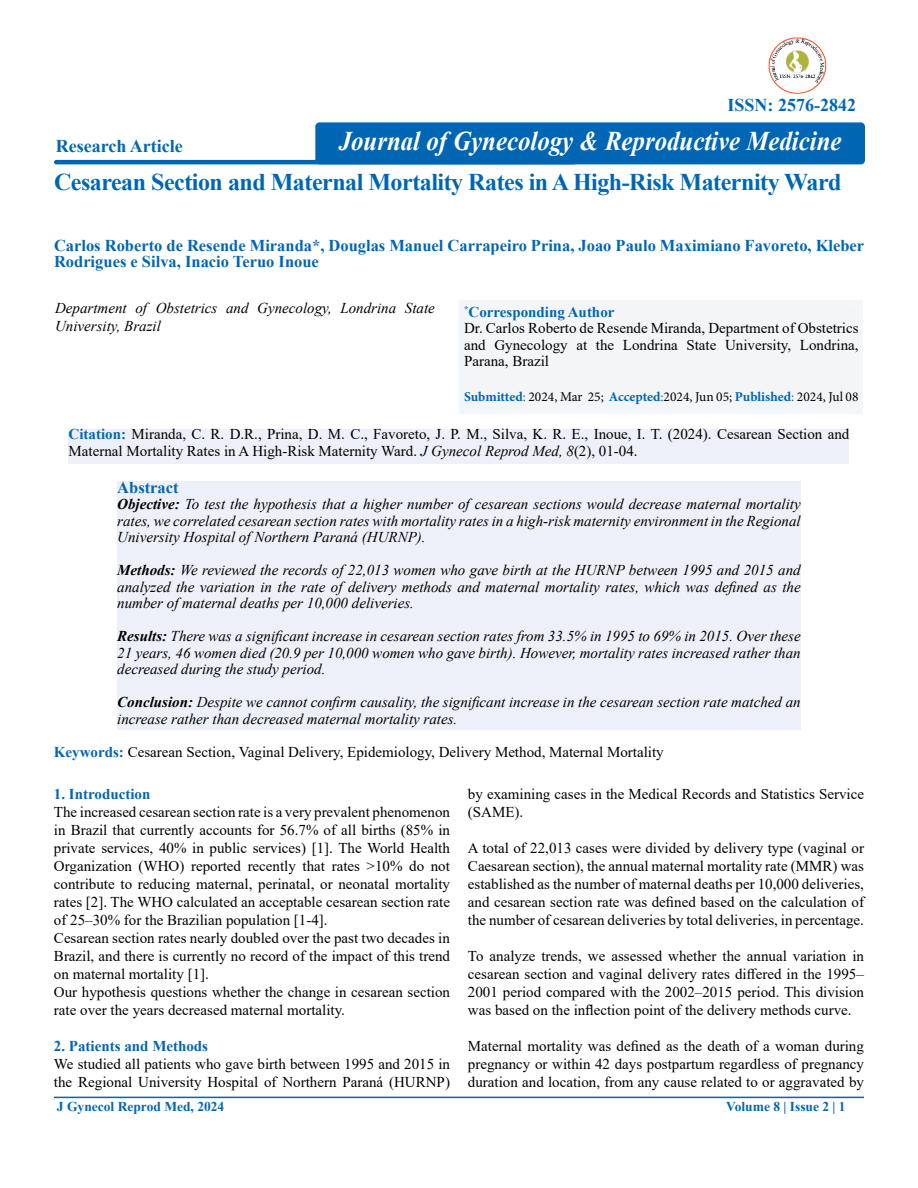
<style>
.page{position:relative;width:918px;height:1188px;background:#fff}
.page>*{position:absolute;margin:0;border:0;box-sizing:border-box;transform-origin:0 0}
.t1{font:italic 700 27px "Times New Roman";color:#fff;scale:.92 1}
.t2{font:700 24px "Times New Roman";letter-spacing:-.02em;color:#0066b3}
.t3{font:700 18px "Times New Roman";color:#0066b3}
.t4{font:700 16.5px/16.5px "Times New Roman";color:#0066b3}
.t5{font:15px/18px "Times New Roman";color:#000}
.t6{font:italic 15px/16.5px "Times New Roman";color:#000;text-align:justify}
.t7{font:700 15px "Times New Roman";color:#0066b3}
.t8{font:13.5px "Minion Pro";color:#000}
.t9{font:700 13.5px "Times New Roman";color:#0066b3}
.s1{font-weight:700;color:#0066b3}
.s2{color:#0066b3}
.s3{font-style:italic}
.s4{font-weight:700}
</style>
<div class="page">
<hr style="left:54px;top:160px;width:523px;height:4px;background:#0066b3;border-radius:2px">
<hr style="left:54px;top:1097px;width:810px;height:1px;background:#0066b3">
<div style="left:315px;top:122px;width:550px;height:42px;background:#0066b3;border-radius:4px"></div>
<div style="left:446px;top:289px;width:430px;height:127px;background:#f3f5f7"></div>
<div style="left:117px;top:482px;width:684px;height:248px;background:#eef0f9"></div>
<img style="left:768px;top:37px;width:59px;height:57px">
<div style="left:69px;top:429px;width:780px;height:35px;background:#eef0f9"></div>
<p class="t3" style="left:56px;top:133px;width:129px">Research Article</p>
<p class="t3" style="left:728px;top:92px;width:130px">ISSN: 2576-2842</p>
<h1 class="t1" style="left:339px;top:122px;width:548px">Journal of Gynecology &amp; Reproductive Medicine</h1>
<h2 class="t2" style="left:54px;top:164px;width:789px">Cesarean Section and Maternal Mortality Rates in A High-Risk Maternity Ward</h2>
<p class="t4" style="left:54px;top:236px;width:812px">Carlos Roberto de Resende Miranda*, Douglas Manuel Carrapeiro Prina, Joao Paulo Maximiano Favoreto, Kleber<br>Rodrigues e Silva, Inacio Teruo Inoue</p>
<p class="t5" style="left:464px;top:303px;width:396px;line-height:16.5px"><sup>*</sup><span class="s1">Corresponding Author<br></span>Dr. Carlos Roberto de Resende Miranda, Department of Obstetrics and Gynecology at the Londrina State University, Londrina, Parana, Brazil</p>
<p class="t8" style="left:464px;top:388px;width:396px"><span class="s1">Submitted</span><span class="s2">:</span> 2024, Mar 25; <span class="s1">Accepted</span><span class="s2">:</span>2024, Jun 05; <span class="s1">Published</span><span class="s2">:</span> 2024, Jul 08</p>
<p class="t6" style="left:55px;top:298px;width:381px;line-height:18px">Department of Obstetrics and Gynecology, Londrina State<br>University, Brazil</p>
<p class="t5" style="left:69px;top:426px;width:782px;line-height:16.5px"><span class="s1">Citation:</span> Miranda, C. R. D.R., Prina, D. M. C., Favoreto, J. P. M., Silva, K. R. E., Inoue, I. T. (2024). Cesarean Section and<br>Maternal Mortality Rates in A High-Risk Maternity Ward. <span class="s3">J Gynecol Reprod Med, 8</span>(2), 01-04.</p>
<p class="t4" style="left:117px;top:478px;width:63px">Abstract</p>
<p class="t6" style="left:117px;top:496px;width:685px"><span class="s4">Objective:</span> To test the hypothesis that a higher number of cesarean sections would decrease maternal mortality rates, we correlated cesarean section rates with mortality rates in a high-risk maternity environment in the Regional University Hospital of Northern Paraná (HURNP).</p>
<p class="t6" style="left:117px;top:562px;width:685px"><span class="s4">Methods:</span> We reviewed the records of 22,013 women who gave birth at the HURNP between 1995 and 2015 and analyzed the variation in the rate of delivery methods and maternal mortality rates, which was defined as the number of maternal deaths per 10,000 deliveries.</p>
<p class="t6" style="left:117px;top:628px;width:685px"><span class="s4">Results:</span> There was a significant increase in cesarean section rates from 33.5% in 1995 to 69% in 2015. Over these 21 years, 46 women died (20.9 per 10,000 women who gave birth). However, mortality rates increased rather than decreased during the study period.</p>
<p class="t6" style="left:117px;top:694px;width:685px"><span class="s4">Conclusion:</span> Despite we cannot confirm causality, the significant increase in the cesarean section rate matched an increase rather than decreased maternal mortality rates.</p>
<p class="t5" style="left:54px;top:742px;width:611px"><span class="s1">Keywords:</span> Cesarean Section, Vaginal Delivery, Epidemiology, Delivery Method, Maternal Mortality</p>
<p class="t7" style="left:54px;top:783px;width:98px">1. Introduction</p>
<p class="t5" style="left:54px;top:802px;width:398px">The increased cesarean section rate is a very prevalent phenomenon in Brazil that currently accounts for 56.7% of all births (85% in private services, 40% in public services) [1]. The World Health Organization (WHO) reported recently that rates &gt;10% do not contribute to reducing maternal, perinatal, or neonatal mortality rates [2]. The WHO calculated an acceptable cesarean section rate of 25–30% for the Brazilian population [1-4].<br>Cesarean section rates nearly doubled over the past two decades in Brazil, and there is currently no record of the impact of this trend on maternal mortality [1].<br>Our hypothesis questions whether the change in cesarean section rate over the years decreased maternal mortality.</p>
<p class="t7" style="left:54px;top:1035px;width:156px">2. Patients and Methods</p>
<p class="t5" style="left:54px;top:1054px;width:398px">We studied all patients who gave birth between 1995 and 2015 in the Regional University Hospital of Northern Paraná (HURNP)</p>
<p class="t5" style="left:468px;top:784px;width:398px">by examining cases in the Medical Records and Statistics Service (SAME).</p>
<p class="t5" style="left:468px;top:838px;width:398px;text-align:justify">A total of 22,013 cases were divided by delivery type (vaginal or Caesarean section), the annual maternal mortality rate (MMR) was established as the number of maternal deaths per 10,000 deliveries, and cesarean section rate was defined based on the calculation of the number of cesarean deliveries by total deliveries, in percentage.</p>
<p class="t5" style="left:468px;top:946px;width:398px;text-align:justify">To analyze trends, we assessed whether the annual variation in cesarean section and vaginal delivery rates differed in the 1995– 2001 period compared with the 2002–2015 period. This division was based on the inflection point of the delivery methods curve.</p>
<p class="t5" style="left:468px;top:1036px;width:398px;text-align:justify">Maternal mortality was defined as the death of a woman during pregnancy or within 42 days postpartum regardless of pregnancy duration and location, from any cause related to or aggravated by</p>
<p class="t9" style="left:57px;top:1097px;width:169px">J Gynecol Reprod Med, 2024</p>
<p class="t9" style="left:726px;top:1097px;width:121px">Volume 8 | Issue 2 | 1</p>
</div>
